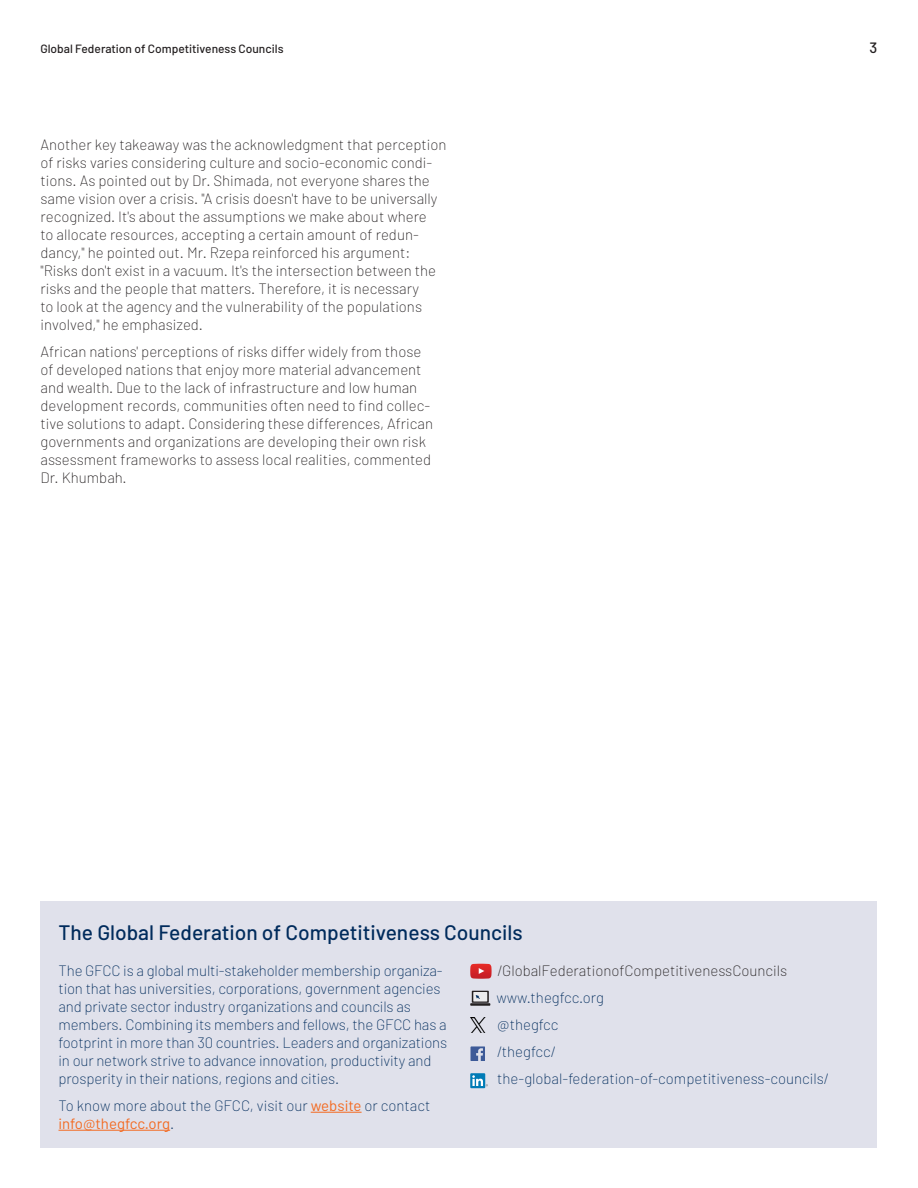
<style>
.page{position:relative;width:918px;height:1188px;background:#fff}
.page>*{position:absolute;margin:0;border:0;box-sizing:border-box;transform-origin:0 0}
.Subhead_primary{font:500 21px "Barlow";color:#002b5c}
.Body{font:200 15px/18px "Barlow";color:#231f20}
.Body-2{font:200 15px/18px "Barlow";letter-spacing:-.01em;color:#002b5c}
.t1{font:500 15px "Barlow";color:#231f20}
.t2{font:500 12px "Barlow";color:#231f20}
.s1{font-weight:400;color:#f36a21}
</style>
<div class="page">
<div style="left:40px;top:901px;width:838px;height:247px;background:#e0e1eb"></div>
<hr style="left:311px;top:1112px;width:51px;height:1px;background:#f36a21">
<hr style="left:58px;top:1130px;width:112px;height:1px;background:#f36a21">
<svg style="left:470px;top:964px;width:22px;height:15px"></svg>
<svg style="left:472px;top:991px;width:17px;height:12px"></svg>
<div style="left:473px;top:992px;width:14px;height:10px;background:#ececee"></div>
<hr style="left:470px;top:1003px;width:20px;height:3px;background:#231f20">
<svg style="left:476px;top:995px;width:4px;height:4px"></svg>
<img style="left:470px;top:1018px;width:15px;height:15px">
<svg style="left:470px;top:1046px;width:15px;height:15px"></svg>
<div style="left:470px;top:1073px;width:15px;height:15px;background:#007bb6"></div>
<svg style="left:472px;top:1075px;width:16px;height:11px"></svg>
<p class="t2" style="left:41px;top:41px;width:245px">Global Federation of Competitiveness Councils</p>
<p class="t1" style="left:870px;top:38px;width:9px">3</p>
<p class="Body" style="left:40px;top:135px;width:408px">Another key takeaway was the acknowledgment that perception of risks varies considering culture and socio-economic condi&shy;tions. As pointed out by Dr. Shimada, not everyone shares the same vision over a crisis. "A crisis doesn't have to be universally recognized. It's about the assumptions we make about where<br>to allocate resources, accepting a certain amount of redun&shy;dancy," he pointed out. Mr. Rzepa reinforced his argument: "Risks don't exist in a vacuum. It's the intersection between the risks and the people that matters. Therefore, it is necessary<br>to look at the agency and the vulnerability of the populations involved," he emphasized.</p>
<p class="Body" style="left:40px;top:342px;width:394px">African nations' perceptions of risks differ widely from those of developed nations that enjoy more material advancement and wealth. Due to the lack of infrastructure and low human development records, communities often need to find collec&shy;tive solutions to adapt. Considering these differences, African governments and organizations are developing their own risk assessment frameworks to assess local realities, commented Dr. Khumbah.</p>
<p class="Subhead_primary" style="left:58px;top:919px;width:466px">The Global Federation of Competitiveness Councils</p>
<p class="Body-2" style="left:58px;top:961px;width:390px">The GFCC is a global multi-stakeholder membership organiza&shy;tion that has universities, corporations, government agencies and private sector industry organizations and councils as members. Combining its members and fellows, the GFCC has a footprint in more than 30 countries. Leaders and organizations in our network strive to advance innovation, productivity and prosperity in their nations, regions and cities.</p>
<p class="Body-2" style="left:58px;top:1096px;width:374px">To know more about the GFCC, visit our <span class="s1">website</span> or contact <span class="s1">info@thegfcc.org</span>.</p>
<p class="Body" style="left:498px;top:961px;width:291px">/GlobalFederationofCompetitivenessCouncils</p>
<p class="Body-2" style="left:496px;top:988px;width:109px">www.thegfcc.org</p>
<p class="Body-2" style="left:497px;top:1015px;width:63px">@thegfcc</p>
<p class="Body-2" style="left:497px;top:1042px;width:60px">/thegfcc/</p>
<p class="Body-2" style="left:497px;top:1069px;width:333px">the-global-federation-of-competitiveness-councils/</p>
</div>
